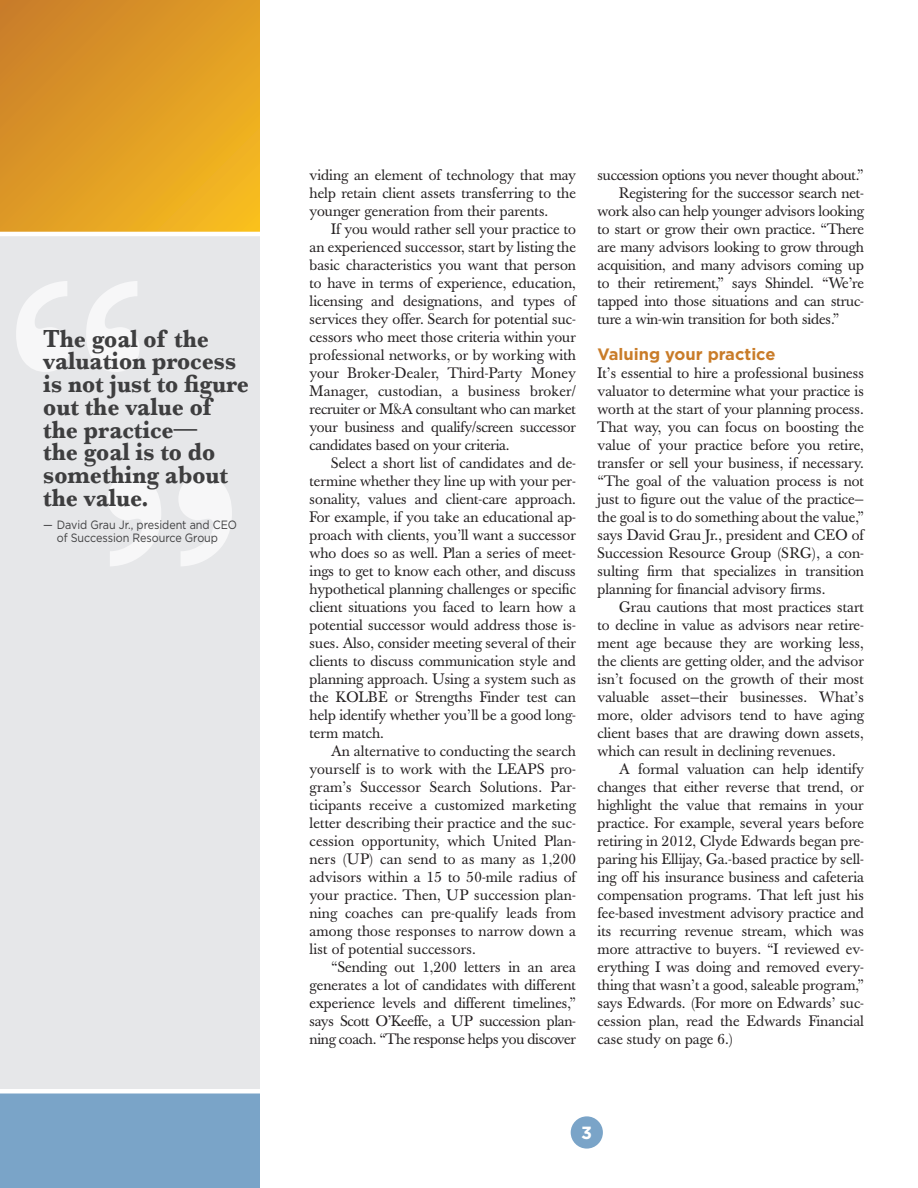
<style>
.page{position:relative;width:918px;height:1188px;background:#fff}
.page>*{position:absolute;margin:0;border:0;box-sizing:border-box;transform-origin:0 0}
.t1{font:700 261.3px/194.4px "Baskerville";color:#f7f7f8;text-align:center}
.t2{font:700 25.95px/22.8px "Baskerville";color:#3e3e3f;scale:.9 1}
.t3{font:700 17.7px "Gotham";color:#fff}
.t4{font:700 16.5px "Gotham";color:#c97c29}
.t5{font:15px/18px "Baskerville";letter-spacing:-.01em;color:#231f20;text-align:justify}
.t6{font:12px/13.5px "Gotham";letter-spacing:-.005em;color:#3e3e3f;text-align:center;scale:.9 1}
</style>
<div class="page">
<div style="left:0;top:235px;width:259px;height:899px;background:#e6e7e9"></div>
<svg style="left:0;top:0;width:259px;height:232px;background:#df9c25"></svg>
<div style="left:0;top:1090px;width:259px;height:98px;background:#7aa4c8"></div>
<hr style="left:0;top:232px;width:265px;height:4px;background:#fff">
<div style="left:0;top:1089px;width:265px;height:5px;background:#fff"></div>
<div style="left:571px;top:1116px;width:32px;height:33px;background:#7aa4c8;border-radius:50%"></div>
<h1 class="t1" style="left:0;top:274px;width:250px">“ ”</h1>
<h2 class="t2" style="left:43px;top:327px;width:230px">The goal of the valuation process is not just to figure out the value of the practice—<br>the goal is to do something about the value.</h2>
<p class="t6" style="left:43px;top:517px;width:217px">— David Grau Jr., president and CEO of Succession Resource Group</p>
<p class="t5" style="left:310px;top:166px;width:268px">viding an element of technology that may help retain client assets transferring to the younger generation from their parents.</p>
<p class="t5" style="left:310px;top:220px;width:268px;text-indent:22px">If you would rather sell your practice to an experienced successor, start by listing the basic characteristics you want that person to have in terms of experience, education, licensing and designations, and types of services they offer. Search for potential suc&shy;cessors who meet those criteria within your professional networks, or by working with your Broker-Dealer, Third-Party Money Manager, custodian, a business broker/ recruiter or M&amp;A consultant who can market your business and qualify/screen successor candidates based on your criteria.</p>
<p class="t5" style="left:310px;top:454px;width:268px;text-indent:22px">Select a short list of candidates and de&shy;termine whether they line up with your per&shy;sonality, values and client-care approach.<br>For example, if you take an educational ap&shy;proach with clients, you’ll want a successor who does so as well. Plan a series of meet&shy;ings to get to know each other, and discuss hypothetical planning challenges or specific client situations you faced to learn how a potential successor would address those is&shy;sues. Also, consider meeting several of their clients to discuss communication style and planning approach. Using a system such as the KOLBE or Strengths Finder test can help identify whether you’ll be a good long&shy;term match.</p>
<p class="t5" style="left:310px;top:742px;width:268px;text-indent:22px">An alternative to conducting the search yourself is to work with the LEAPS pro&shy;gram’s Successor Search Solutions. Par&shy;ticipants receive a customized marketing letter describing their practice and the suc&shy;cession opportunity, which United Plan&shy;ners (UP) can send to as many as 1,200 advisors within a 15 to 50-mile radius of your practice. Then, UP succession plan&shy;ning coaches can pre-qualify leads from among those responses to narrow down a list of potential successors.</p>
<p class="t5" style="left:310px;top:958px;width:268px;text-indent:22px">“Sending out 1,200 letters in an area generates a lot of candidates with different experience levels and different timelines,” says Scott O’Keeffe, a UP succession plan&shy;ning coach. “The response helps you discover</p>
<p class="t5" style="left:598px;top:166px;width:268px">succession options you never thought about.”</p>
<p class="t5" style="left:619px;top:184px;width:246px">Registering for the successor search net-</p>
<p class="t5" style="left:598px;top:202px;width:268px">work also can help younger advisors looking</p>
<p class="t5" style="left:598px;top:220px;width:268px">to start or grow their own practice. “There</p>
<p class="t5" style="left:598px;top:238px;width:268px">are many advisors looking to grow through</p>
<p class="t5" style="left:598px;top:256px;width:268px">acquisition, and many advisors coming up</p>
<p class="t5" style="left:598px;top:274px;width:268px">to their retirement,” says Shindel. “We’re</p>
<p class="t5" style="left:598px;top:292px;width:268px">tapped into those situations and can struc-</p>
<p class="t5" style="left:598px;top:310px;width:243px">ture a win-win transition for both sides.”</p>
<p class="t4" style="left:598px;top:345px;width:180px">Valuing your practice</p>
<p class="t5" style="left:598px;top:364px;width:268px">It’s essential to hire a professional business valuator to determine what your practice is worth at the start of your planning process.<br>That way, you can focus on boosting the value of your practice before you retire, transfer or sell your business, if necessary. “The goal of the valuation process is not just to figure out the value of the practice— the goal is to do something about the value,” says David Grau Jr., president and CEO of Succession Resource Group (SRG), a con&shy;sulting firm that specializes in transition planning for financial advisory firms.</p>
<p class="t5" style="left:598px;top:598px;width:268px;text-indent:22px">Grau cautions that most practices start to decline in value as advisors near retire&shy;ment age because they are working less, the clients are getting older, and the advisor isn’t focused on the growth of their most valuable asset—their businesses. What’s more, older advisors tend to have aging client bases that are drawing down assets, which can result in declining revenues.</p>
<p class="t5" style="left:598px;top:760px;width:268px;text-indent:22px">A formal valuation can help identify changes that either reverse that trend, or highlight the value that remains in your practice. For example, several years before retiring in 2012, Clyde Edwards began pre&shy;paring his Ellijay, Ga.-based practice by sell&shy;ing off his insurance business and cafeteria compensation programs. That left just his fee-based investment advisory practice and its recurring revenue stream, which was more attractive to buyers. “I reviewed ev&shy;erything I was doing and removed every&shy;thing that wasn’t a good, saleable program,” says Edwards. (For more on Edwards’ suc&shy;cession plan, read the Edwards Financial case study on page 6.)</p>
<p class="t3" style="left:581px;top:1123px;width:12px">3</p>
</div>
